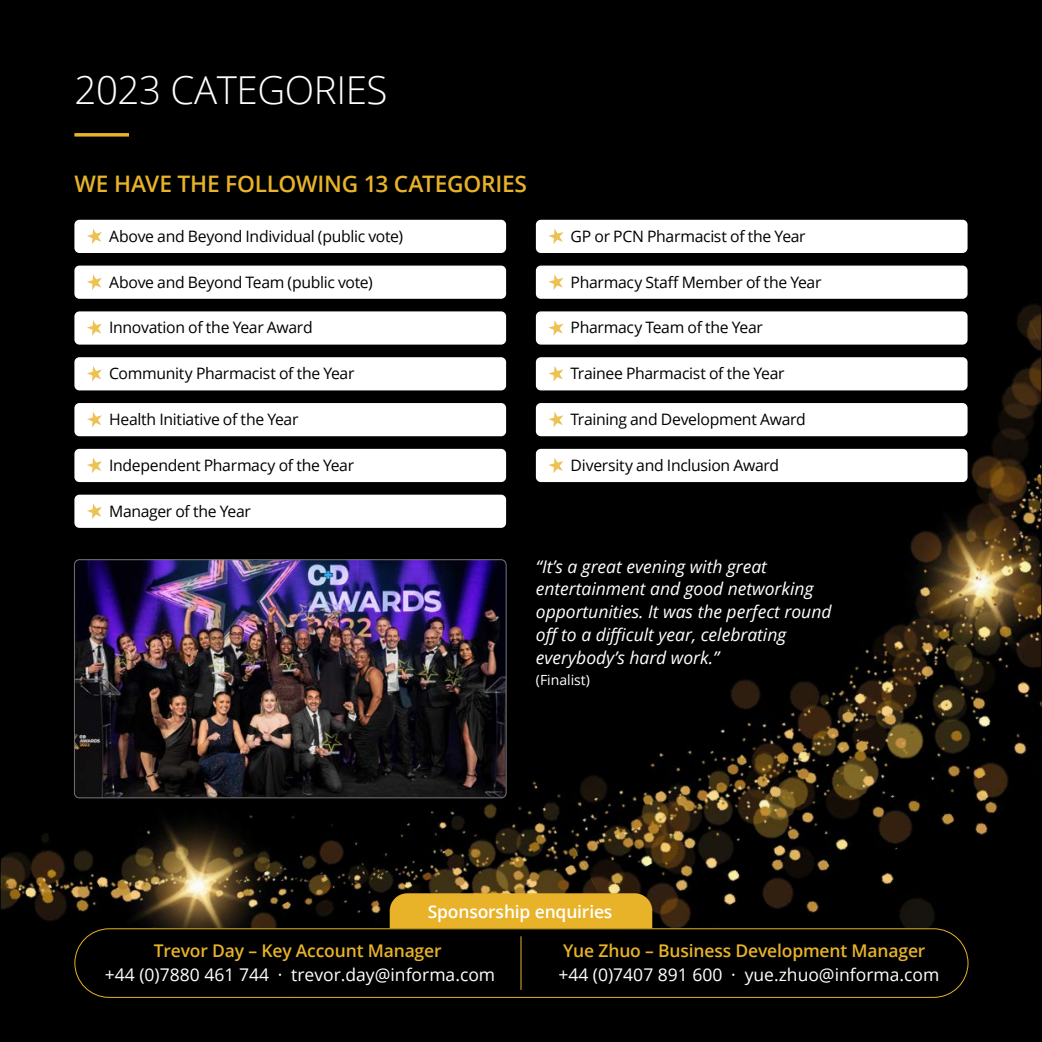
<style>
.page{position:relative;width:1042px;height:1042px;background:#fff}
.page>*{position:absolute;margin:0;border:0;box-sizing:border-box;transform-origin:0 0}
.t1{font:300 38.5px "Open Sans";letter-spacing:-.01em;color:#fff}
.t2{font:600 22.75px "Open Sans";letter-spacing:-.015em;color:#e8b328}
.t3{font:italic 17.5px/22.8px "Open Sans";color:#fff}
.t4{font:17.5px "Open Sans";color:#fff}
.t5{font:600 17.5px "Open Sans";letter-spacing:-.01em;color:#e8b328}
.t6{font:600 17.5px "Open Sans";letter-spacing:-.01em;color:#fff}
.t7{font:15.75px "Open Sans";letter-spacing:-.02em;color:#000}
.t8{font:14px "Open Sans";color:#fff}
</style>
<div class="page">
<div style="left:2px;top:2px;width:113px;height:18px;background:#000"></div>
<div style="left:115px;top:2px;width:874px;height:247px;background:#000"></div>
<div style="left:2px;top:20px;width:416px;height:546px;background:#000"></div>
<div style="left:989px;top:2px;width:51px;height:247px;background:#000"></div>
<img style="left:418px;top:249px;width:622px;height:571px">
<img style="left:2px;top:566px;width:719px;height:474px">
<img style="left:2px;top:883px;width:147px;height:157px">
<img style="left:655px;top:820px;width:385px;height:220px">
<svg style="left:74px;top:133px;width:55px;height:4px"></svg>
<div style="left:74px;top:220px;width:432px;height:33px;background:#fff;border-radius:5px"></div>
<div style="left:74px;top:266px;width:432px;height:33px;background:#fff;border-radius:5px"></div>
<div style="left:74px;top:311px;width:432px;height:34px;background:#fff;border-radius:5px"></div>
<div style="left:74px;top:357px;width:432px;height:33px;background:#fff;border-radius:5px"></div>
<div style="left:74px;top:403px;width:432px;height:33px;background:#fff;border-radius:5px"></div>
<div style="left:74px;top:449px;width:432px;height:33px;background:#fff;border-radius:5px"></div>
<div style="left:74px;top:495px;width:432px;height:33px;background:#fff;border-radius:5px"></div>
<svg style="left:87px;top:228px;width:15px;height:16px"></svg>
<svg style="left:87px;top:274px;width:15px;height:16px"></svg>
<svg style="left:87px;top:320px;width:15px;height:16px"></svg>
<svg style="left:87px;top:366px;width:15px;height:16px"></svg>
<svg style="left:87px;top:412px;width:15px;height:15px"></svg>
<svg style="left:87px;top:457px;width:15px;height:16px"></svg>
<svg style="left:87px;top:503px;width:15px;height:16px"></svg>
<div style="left:536px;top:220px;width:431px;height:33px;background:#fff;border-radius:5px"></div>
<div style="left:536px;top:266px;width:431px;height:33px;background:#fff;border-radius:5px"></div>
<div style="left:536px;top:311px;width:431px;height:34px;background:#fff;border-radius:5px"></div>
<div style="left:536px;top:357px;width:431px;height:33px;background:#fff;border-radius:5px"></div>
<div style="left:536px;top:403px;width:431px;height:33px;background:#fff;border-radius:5px"></div>
<div style="left:536px;top:449px;width:431px;height:33px;background:#fff;border-radius:5px"></div>
<svg style="left:548px;top:228px;width:15px;height:16px"></svg>
<svg style="left:548px;top:274px;width:15px;height:16px"></svg>
<svg style="left:548px;top:320px;width:15px;height:16px"></svg>
<svg style="left:548px;top:366px;width:15px;height:16px"></svg>
<svg style="left:548px;top:412px;width:15px;height:15px"></svg>
<svg style="left:548px;top:457px;width:15px;height:16px"></svg>
<img style="left:74px;top:560px;width:432px;height:238px">
<div style="left:74px;top:559px;width:432px;height:239px;border:1px solid #706f6f;border-radius:5px"></div>
<div style="left:74px;top:928px;width:447px;height:68px;background:#000"></div>
<div style="left:521px;top:928px;width:446px;height:68px;background:#000"></div>
<div style="left:74px;top:928px;width:894px;height:70px;border:1px solid #e8b328;border-radius:34px"></div>
<div style="left:390px;top:893px;width:262px;height:35px;background:#e8b328"></div>
<hr style="left:520px;top:936px;width:1px;height:54px;background:#e8b328">
<h1 class="t1" style="left:74px;top:64px;width:315px">2023 CATEGORIES</h1>
<h2 class="t2" style="left:74px;top:168px;width:454px">WE HAVE THE FOLLOWING 13 CATEGORIES</h2>
<p class="t7" style="left:109px;top:225px;width:295px">Above and Beyond Individual (public vote)</p>
<p class="t7" style="left:109px;top:271px;width:265px">Above and Beyond Team (public vote)</p>
<p class="t7" style="left:109px;top:317px;width:205px">Innovation of the Year Award</p>
<p class="t7" style="left:109px;top:363px;width:247px">Community Pharmacist of the Year</p>
<p class="t7" style="left:109px;top:408px;width:191px">Health Initiative of the Year</p>
<p class="t7" style="left:109px;top:454px;width:246px">Independent Pharmacy of the Year</p>
<p class="t7" style="left:109px;top:500px;width:143px">Manager of the Year</p>
<p class="t7" style="left:570px;top:225px;width:237px">GP or PCN Pharmacist of the Year</p>
<p class="t7" style="left:570px;top:271px;width:252px">Pharmacy Staff Member of the Year</p>
<p class="t7" style="left:570px;top:317px;width:194px">Pharmacy Team of the Year</p>
<p class="t7" style="left:570px;top:363px;width:215px">Trainee Pharmacist of the Year</p>
<p class="t7" style="left:570px;top:408px;width:237px">Training and Development Award</p>
<p class="t7" style="left:570px;top:454px;width:210px">Diversity and Inclusion Award</p>
<p class="t3" style="left:536px;top:554px;width:297px">“It’s a great evening with great entertainment and good networking opportunities. It was the perfect round off to a difficult year, celebrating everybody’s hard work.”</p>
<p class="t8" style="left:536px;top:671px;width:56px">(Finalist)</p>
<p class="t6" style="left:428px;top:899px;width:186px">Sponsorship enquiries</p>
<p class="t5" style="left:154px;top:938px;width:289px">Trevor Day – Key Account Manager</p>
<p class="t4" style="left:105px;top:963px;width:392px">+44 (0)7880 461 744 · trevor.day@informa.com</p>
<p class="t5" style="left:563px;top:938px;width:364px">Yue Zhuo – Business Development Manager</p>
<p class="t4" style="left:558px;top:963px;width:382px">+44 (0)7407 891 600 · yue.zhuo@informa.com</p>
</div>
